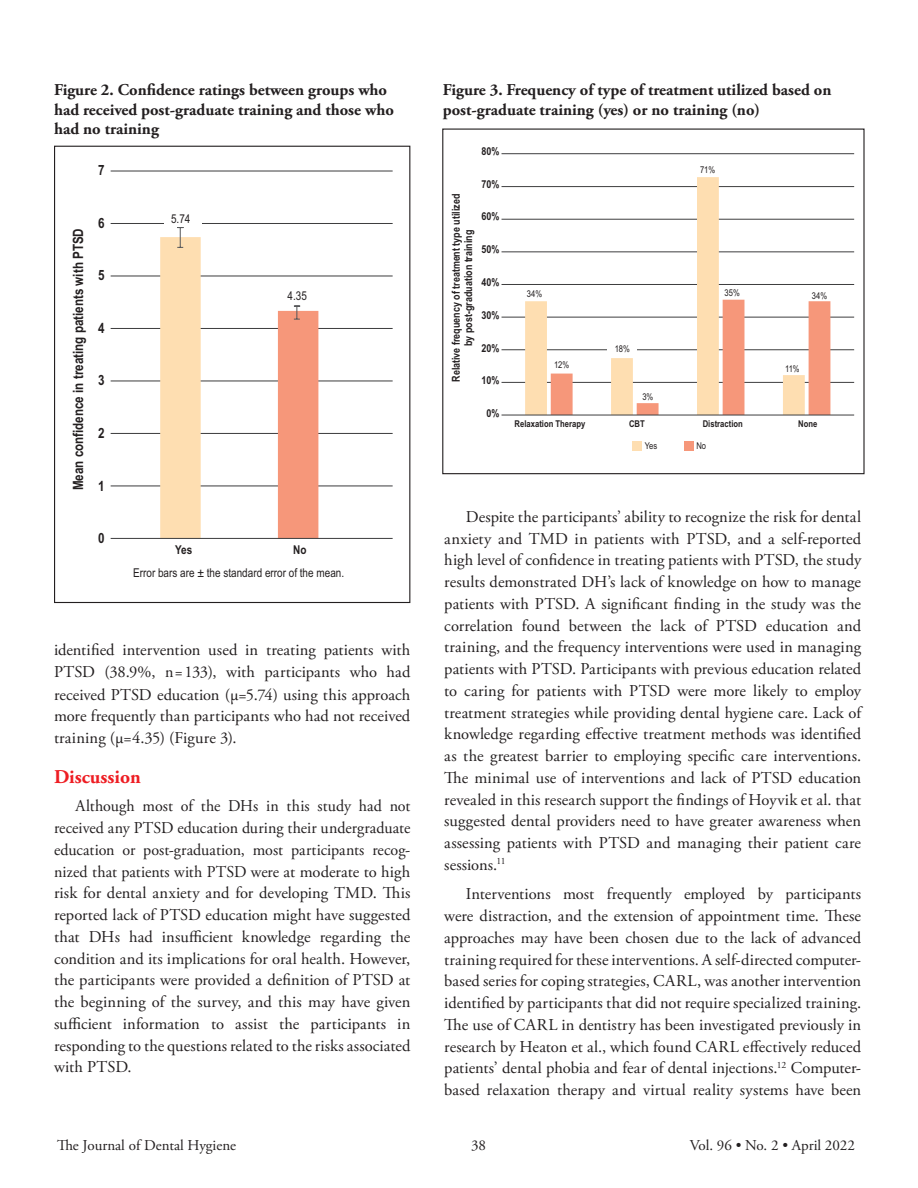
<style>
.page{position:relative;width:918px;height:1188px;background:#fff}
.page>*{position:absolute;margin:0;border:0;box-sizing:border-box;transform-origin:0 0}
.ADHA_Subhead{font:700 19.5px "Adobe Garamond Pro";color:#ee1d23}
.body_copy_dd{font:16.5px/21.8px "Adobe Garamond Pro";letter-spacing:.005em;color:#231f20;text-align:justify}
.Table_Title{font:700 16.5px/19.5px "Adobe Garamond Pro";color:#231f20}
.t1{font:15px "Adobe Garamond Pro";color:#231f20}
.t2{font:700 14.1px "Arial Narrow";color:#231f20}
.t3{font:12.15px/22.8px "Arial Narrow";color:#231f20}
.t4{font:700 12.15px "Arial Narrow";color:#231f20}
.t5{font:700 10.95px/12.5px "Arial Narrow";color:#231f20;text-align:center}
.t6{font:700 9.3px "Arial Narrow";color:#231f20}
.t7{font:9.3px "Arial Narrow";color:#231f20}
.s1{font-weight:700}
</style>
<div class="page">
<hr style="left:111px;top:485px;width:282px;height:1px;background:#3e3e3f">
<hr style="left:111px;top:433px;width:282px;height:1px;background:#3e3e3f">
<hr style="left:111px;top:380px;width:282px;height:1px;background:#3e3e3f">
<hr style="left:111px;top:328px;width:282px;height:1px;background:#3e3e3f">
<hr style="left:111px;top:275px;width:282px;height:1px;background:#3e3e3f">
<hr style="left:111px;top:223px;width:282px;height:1px;background:#3e3e3f">
<hr style="left:111px;top:171px;width:282px;height:1px;background:#3e3e3f">
<div style="left:160px;top:237px;width:41px;height:301px;background:#fedeb1"></div>
<div style="left:278px;top:311px;width:40px;height:227px;background:#f6977a"></div>
<svg style="left:294px;top:306px;width:6px;height:14px"></svg>
<svg style="left:177px;top:227px;width:7px;height:21px"></svg>
<div style="left:164px;top:220px;width:38px;height:6px;background:#fff"></div>
<hr style="left:111px;top:538px;width:282px;height:1px;background:#3e3e3f">
<hr style="left:502px;top:382px;width:352px;height:1px;background:#3e3e3f">
<hr style="left:502px;top:349px;width:352px;height:1px;background:#3e3e3f">
<hr style="left:502px;top:317px;width:352px;height:1px;background:#3e3e3f">
<hr style="left:502px;top:284px;width:352px;height:1px;background:#3e3e3f">
<hr style="left:502px;top:251px;width:352px;height:1px;background:#3e3e3f">
<hr style="left:502px;top:219px;width:352px;height:1px;background:#3e3e3f">
<hr style="left:502px;top:186px;width:352px;height:1px;background:#3e3e3f">
<hr style="left:502px;top:153px;width:352px;height:1px;background:#3e3e3f">
<div style="left:525px;top:301px;width:22px;height:114px;background:#fedeb1"></div>
<div style="left:551px;top:374px;width:22px;height:41px;background:#f6977a"></div>
<div style="left:611px;top:358px;width:22px;height:57px;background:#fedeb1"></div>
<div style="left:637px;top:403px;width:22px;height:12px;background:#f6977a"></div>
<div style="left:697px;top:177px;width:22px;height:238px;background:#fedeb1"></div>
<div style="left:723px;top:300px;width:21px;height:115px;background:#f6977a"></div>
<div style="left:783px;top:375px;width:22px;height:40px;background:#fedeb1"></div>
<div style="left:809px;top:301px;width:21px;height:114px;background:#f6977a"></div>
<div style="left:607px;top:347px;width:30px;height:5px;background:#fff"></div>
<hr style="left:502px;top:415px;width:352px;height:1px;background:#3e3e3f">
<div style="left:633px;top:441px;width:9px;height:9px;background:#fedeb1"></div>
<div style="left:684px;top:441px;width:9px;height:9px;background:#f6977a"></div>
<div style="left:442px;top:129px;width:423px;height:345px;border:1px solid #231f20"></div>
<p class="Table_Title" style="left:54px;top:80px;width:341px">Figure 2. Confidence ratings between groups who had received post-graduate training and those who had no training</p>
<p class="Table_Title" style="left:443px;top:80px;width:390px">Figure 3. Frequency of type of treatment utilized based on post-graduate training (yes) or no training (no)</p>
<p class="t5" style="left:481px;top:144px;width:19px">80%</p>
<p class="t5" style="left:481px;top:177px;width:19px">70%</p>
<p class="t5" style="left:481px;top:210px;width:19px">60%</p>
<p class="t5" style="left:481px;top:243px;width:19px">50%</p>
<p class="t5" style="left:481px;top:275px;width:19px">40%</p>
<p class="t5" style="left:481px;top:308px;width:19px">30%</p>
<p class="t5" style="left:481px;top:341px;width:19px">20%</p>
<p class="t5" style="left:481px;top:374px;width:19px">10%</p>
<p class="t5" style="left:486px;top:406px;width:14px">0%</p>
<p class="t2" style="left:98px;top:159px;width:8px">7</p>
<p class="t7" style="left:700px;top:163px;width:17px">71%</p>
<p class="t5" style="left:449px;top:382px;width:190px;rotate:-90deg">Relative frequency of treatment type utilized by post-graduation training</p>
<p class="t3" style="left:171px;top:207px;width:21px">5.74</p>
<p class="t2" style="left:98px;top:212px;width:8px">6</p>
<p class="t2" style="left:68px;top:490px;width:264px;rotate:-90deg">Mean confidence in treating patients with PTSD</p>
<p class="t2" style="left:98px;top:265px;width:8px">5</p>
<p class="t7" style="left:725px;top:286px;width:17px">35%</p>
<p class="t7" style="left:527px;top:287px;width:17px">34%</p>
<p class="t3" style="left:288px;top:284px;width:21px">4.35</p>
<p class="t7" style="left:812px;top:289px;width:17px">34%</p>
<p class="t2" style="left:98px;top:317px;width:8px">4</p>
<p class="t7" style="left:615px;top:342px;width:17px">18%</p>
<p class="t7" style="left:554px;top:358px;width:17px">12%</p>
<p class="t7" style="left:785px;top:362px;width:16px">11%</p>
<p class="t2" style="left:98px;top:370px;width:8px">3</p>
<p class="t7" style="left:642px;top:390px;width:13px">3%</p>
<p class="t6" style="left:515px;top:417px;width:72px">Relaxation Therapy</p>
<p class="t6" style="left:629px;top:417px;width:17px">CBT</p>
<p class="t6" style="left:703px;top:417px;width:42px">Distraction</p>
<p class="t6" style="left:798px;top:417px;width:21px">None</p>
<p class="t7" style="left:696px;top:439px;width:11px">No</p>
<p class="t2" style="left:98px;top:422px;width:8px">2</p>
<p class="t7" style="left:645px;top:439px;width:14px">Yes</p>
<p class="t2" style="left:98px;top:475px;width:8px">1</p>
<p class="t2" style="left:98px;top:528px;width:8px">0</p>
<p class="t3" style="left:133px;top:538px;width:213px;text-indent:42px"><span class="s1">Yes<br></span>Error bars are ± the standard error of the mean.</p>
<p class="t4" style="left:293px;top:540px;width:15px">No</p>
<p class="body_copy_dd" style="left:54px;top:639px;width:358px;line-height:22.2px">identified intervention used in treating patients with PTSD (38.9%, n=133), with participants who had received PTSD education (µ=5.74) using this approach more frequently than participants who had not received training (µ=4.35) (Figure 3).</p>
<p class="ADHA_Subhead" style="left:54px;top:766px;width:88px">Discussion</p>
<p class="body_copy_dd" style="left:54px;top:796px;width:358px;text-indent:22px">Although most of the DHs in this study had not received any PTSD education during their undergraduate education or post-graduation, most participants recog&shy;nized that patients with PTSD were at moderate to high risk for dental anxiety and for developing TMD. This reported lack of PTSD education might have suggested that DHs had insufficient knowledge regarding the condition and its implications for oral health. However, the participants were provided a definition of PTSD at the beginning of the survey, and this may have given sufficient information to assist the participants in responding to the questions related to the risks associated with PTSD.</p>
<p class="body_copy_dd" style="left:444px;top:506px;width:418px;text-indent:22px">Despite the participants’ ability to recognize the risk for dental anxiety and TMD in patients with PTSD, and a self-reported high level of confidence in treating patients with PTSD, the study results demonstrated DH’s lack of knowledge on how to manage patients with PTSD. A significant finding in the study was the correlation found between the lack of PTSD education and training, and the frequency interventions were used in managing patients with PTSD. Participants with previous education related to caring for patients with PTSD were more likely to employ treatment strategies while providing dental hygiene care. Lack of knowledge regarding effective treatment methods was identified as the greatest barrier to employing specific care interventions.<br>The minimal use of interventions and lack of PTSD education revealed in this research support the findings of Hoyvik et al. that suggested dental providers need to have greater awareness when assessing patients with PTSD and managing their patient care sessions.<sup>11</sup></p>
<p class="body_copy_dd" style="left:444px;top:884px;width:418px;text-indent:22px">Interventions most frequently employed by participants were distraction, and the extension of appointment time. These approaches may have been chosen due to the lack of advanced training required for these interventions. A self-directed computer&shy;based series for coping strategies, CARL, was another intervention identified by participants that did not require specialized training.<br>The use of CARL in dentistry has been investigated previously in research by Heaton et al., which found CARL effectively reduced patients’ dental phobia and fear of dental injections.<sup>12</sup> Computer&shy;based relaxation therapy and virtual reality systems have been</p>
<p class="t1" style="left:57px;top:1137px;width:181px">The Journal of Dental Hygiene</p>
<p class="t1" style="left:471px;top:1137px;width:16px">38</p>
<p class="t1" style="left:690px;top:1137px;width:167px">Vol. 96 • No. 2 • April 2022</p>
</div>
